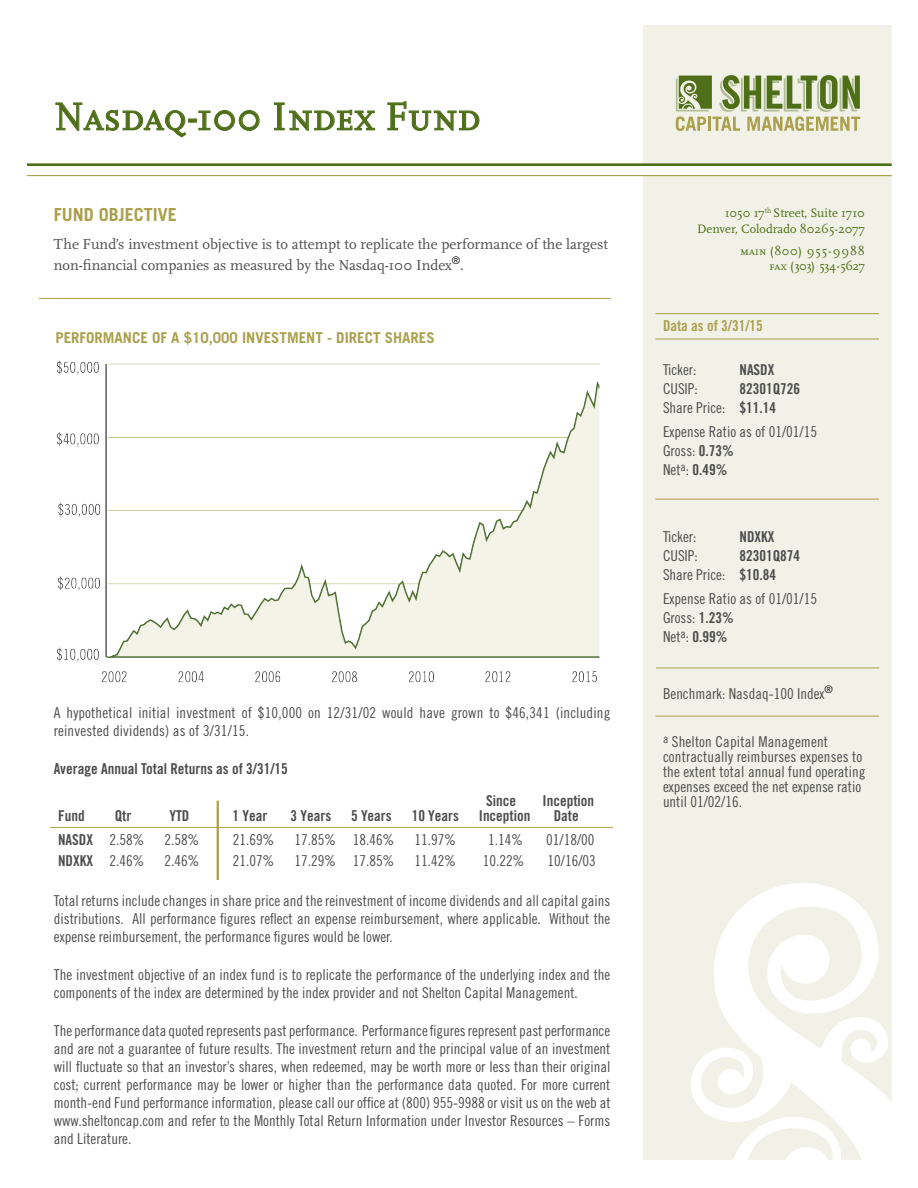
<style>
.page{position:relative;width:918px;height:1188px;background:#fff}
.page>*{position:absolute;margin:0;border:0;box-sizing:border-box;transform-origin:0 0}
.t1{font:40.8px "Scala OT";letter-spacing:-.005em;color:#4e6e17}
.t2{font:700 18px "Trade Gothic LT Std";color:#aaa04d}
.t3{font:15px/18px "Trade Gothic LT Std Cn 18";color:#4b4c4d}
.t4{font:15px "Trade Gothic LT Std Bd Cn 20";color:#4b4c4d}
.t5{font:15px/21.1px "Scala OT";color:#4b4c4d}
.t6{font:700 15px "Trade Gothic LT Std";color:#aaa04d}
.t7{font:15px "Trade Gothic LT Std Bd Cn 20";color:#aaa04d}
.t8{font:12.75px/15.3px "Scala OT";color:#4e6e17;text-align:right}
.t9{font:12.75px "Scala OT";letter-spacing:.07em;color:#4e6e17}
.t10{font:12.75px "Scala OT";letter-spacing:-.05em;color:#4e6e17}
.s1{font-size:12px}
.s2{font-family:"Trade Gothic LT Std Bd Cn 20"}
.s3{font-family:"Trade Gothic LT Std Cn 18"}
</style>
<div class="page">
<div style="left:642px;top:24px;width:251px;height:1137px;background:#f2f1e7;border:1px solid #fff"></div>
<svg style="left:688px;top:882px;width:205px;height:279px"></svg>
<svg style="left:55px;top:102px;width:205px;height:36px"></svg>
<svg style="left:274px;top:102px;width:101px;height:29px"></svg>
<svg style="left:387px;top:101px;width:93px;height:30px"></svg>
<hr style="left:39px;top:298px;width:572px;height:1px;background:#aaa04d">
<hr style="left:27px;top:175px;width:865px;height:1px;background:#aaa04d">
<hr style="left:27px;top:163px;width:865px;height:3px;background:#4e6e17">
<div style="left:27px;top:166px;width:865px;height:9px;background:#fff"></div>
<hr style="left:656px;top:499px;width:223px;height:1px;background:#aaa04d">
<hr style="left:656px;top:313px;width:223px;height:1px;background:#aaa04d">
<svg style="left:676px;top:75px;width:184px;height:56px"></svg>
<hr style="left:656px;top:339px;width:223px;height:1px;background:#aaa04d">
<hr style="left:656px;top:668px;width:223px;height:1px;background:#aaa04d">
<hr style="left:656px;top:716px;width:223px;height:1px;background:#aaa04d">
<hr style="left:50px;top:827px;width:563px;height:1px;background:#aaa04d">
<hr style="left:217px;top:801px;width:2px;height:79px;background:#aaa04d">
<img style="left:56px;top:360px;width:544px;height:323px">
<p class="t1" style="left:54px;top:94px;width:429px">Nasdaq-100 Index Fund</p>
<p class="t2" style="left:54px;top:204px;width:125px">FUND OBJECTIVE</p>
<p class="t5" style="left:54px;top:234px;width:556px">The Fund’s investment objective is to attempt to replicate the performance of the largest non-financial companies as measured by the Nasdaq-100 Index<sup>®</sup>.</p>
<p class="t6" style="left:55px;top:328px;width:381px">PERFORMANCE OF A $10,000 INVESTMENT - DIRECT SHARES</p>
<p class="t8" style="left:697px;top:206px;width:169px">1050 17<sup>th</sup> Street, Suite 1710<br>Denver, Colodrado 80265-2077</p>
<p class="t9" style="left:740px;top:243px;width:126px"><span class="s1">main</span> (800) 955-9988</p>
<p class="t10" style="left:769px;top:259px;width:97px"><span class="s1">fax</span> (303) 534-5627</p>
<p class="t7" style="left:663px;top:316px;width:101px">Data as of 3/31/15</p>
<p class="t3" style="left:663px;top:361px;width:35px">Ticker:</p>
<p class="t4" style="left:740px;top:361px;width:36px">NASDX</p>
<p class="t3" style="left:663px;top:380px;width:36px">CUSIP:</p>
<p class="t4" style="left:740px;top:380px;width:62px">82301Q726</p>
<p class="t3" style="left:663px;top:399px;width:115px">Share Price: <span class="s2">$11.14</span></p>
<p class="t3" style="left:663px;top:423px;width:156px">Expense Ratio as of 01/01/15</p>
<p class="t3" style="left:663px;top:442px;width:72px">Gross: <span class="s2">0.73%</span></p>
<p class="t4" style="left:663px;top:461px;width:66px"><span class="s3">Net</span><sup>a</sup><span class="s3">:</span> 0.49%</p>
<p class="t3" style="left:663px;top:528px;width:35px">Ticker:</p>
<p class="t4" style="left:740px;top:528px;width:36px">NDXKX</p>
<p class="t3" style="left:663px;top:547px;width:36px">CUSIP:</p>
<p class="t4" style="left:740px;top:547px;width:62px">82301Q874</p>
<p class="t3" style="left:663px;top:566px;width:115px">Share Price: <span class="s2">$10.84</span></p>
<p class="t3" style="left:663px;top:590px;width:156px">Expense Ratio as of 01/01/15</p>
<p class="t3" style="left:663px;top:609px;width:72px">Gross: <span class="s2">1.23%</span></p>
<p class="t4" style="left:663px;top:628px;width:66px"><span class="s3">Net</span><sup>a</sup><span class="s3">:</span> 0.99%</p>
<p class="t3" style="left:663px;top:684px;width:171px">Benchmark: Nasdaq-100 Index<sup>®</sup></p>
<p class="t3" style="left:54px;top:704px;width:558px">A hypothetical initial investment of $10,000 on 12/31/02 would have grown to $46,341 (including reinvested dividends) as of 3/31/15.</p>
<p class="t4" style="left:54px;top:760px;width:236px">Average Annual Total Returns as of 3/31/15</p>
<p class="t3" style="left:663px;top:734px;width:204px;line-height:15px"><sup>a</sup> Shelton Capital Management contractually reimburses expenses to the extent total annual fund operating expenses exceed the net expense ratio</p>
<p class="t4" style="left:486px;top:792px;width:31px">Since</p>
<p class="t4" style="left:543px;top:792px;width:53px">Inception</p>
<p class="t3" style="left:663px;top:793px;width:81px">until 01/02/16.</p>
<p class="t4" style="left:58px;top:807px;width:28px">Fund</p>
<p class="t4" style="left:115px;top:807px;width:18px">Qtr</p>
<p class="t4" style="left:169px;top:807px;width:21px">YTD</p>
<p class="t4" style="left:233px;top:807px;width:36px">1 Year</p>
<p class="t4" style="left:291px;top:807px;width:42px">3 Years</p>
<p class="t4" style="left:351px;top:807px;width:42px">5 Years</p>
<p class="t4" style="left:412px;top:807px;width:49px">10 Years</p>
<p class="t4" style="left:479px;top:807px;width:53px">Inception</p>
<p class="t4" style="left:554px;top:807px;width:26px">Date</p>
<p class="t4" style="left:58px;top:831px;width:88px">NASDX <span class="s3">2.58%</span></p>
<p class="t3" style="left:165px;top:831px;width:36px">2.58%</p>
<p class="t3" style="left:233px;top:831px;width:43px">21.69%</p>
<p class="t3" style="left:295px;top:831px;width:101px">17.85% 18.46%</p>
<p class="t3" style="left:414px;top:831px;width:43px">11.97%</p>
<p class="t3" style="left:488px;top:831px;width:36px">1.14%</p>
<p class="t3" style="left:546px;top:831px;width:50px">01/18/00</p>
<p class="t4" style="left:58px;top:852px;width:88px">NDXKX <span class="s3">2.46%</span></p>
<p class="t3" style="left:165px;top:852px;width:36px">2.46%</p>
<p class="t3" style="left:233px;top:852px;width:43px">21.07%</p>
<p class="t3" style="left:295px;top:852px;width:101px">17.29% 17.85%</p>
<p class="t3" style="left:414px;top:852px;width:43px">11.42%</p>
<p class="t3" style="left:483px;top:852px;width:43px">10.22%</p>
<p class="t3" style="left:548px;top:852px;width:50px">10/16/03</p>
<p class="t3" style="left:54px;top:891px;width:558px;text-align:justify">Total returns include changes in share price and the reinvestment of income dividends and all capital gains distributions. All performance figures reflect an expense reimbursement, where applicable. Without the expense reimbursement, the performance figures would be lower.</p>
<p class="t3" style="left:54px;top:965px;width:558px">The investment objective of an index fund is to replicate the performance of the underlying index and the components of the index are determined by the index provider and not Shelton Capital Management.</p>
<p class="t3" style="left:54px;top:1022px;width:558px;text-align:justify">The performance data quoted represents past performance. Performance figures represent past performance and are not a guarantee of future results. The investment return and the principal value of an investment will fluctuate so that an investor’s shares, when redeemed, may be worth more or less than their original cost; current performance may be lower or higher than the performance data quoted. For more current month-end Fund performance information, please call our office at (800) 955-9988 or visit us on the web at www.sheltoncap.com and refer to the Monthly Total Return Information under Investor Resources – Forms and Literature.</p>
</div>
